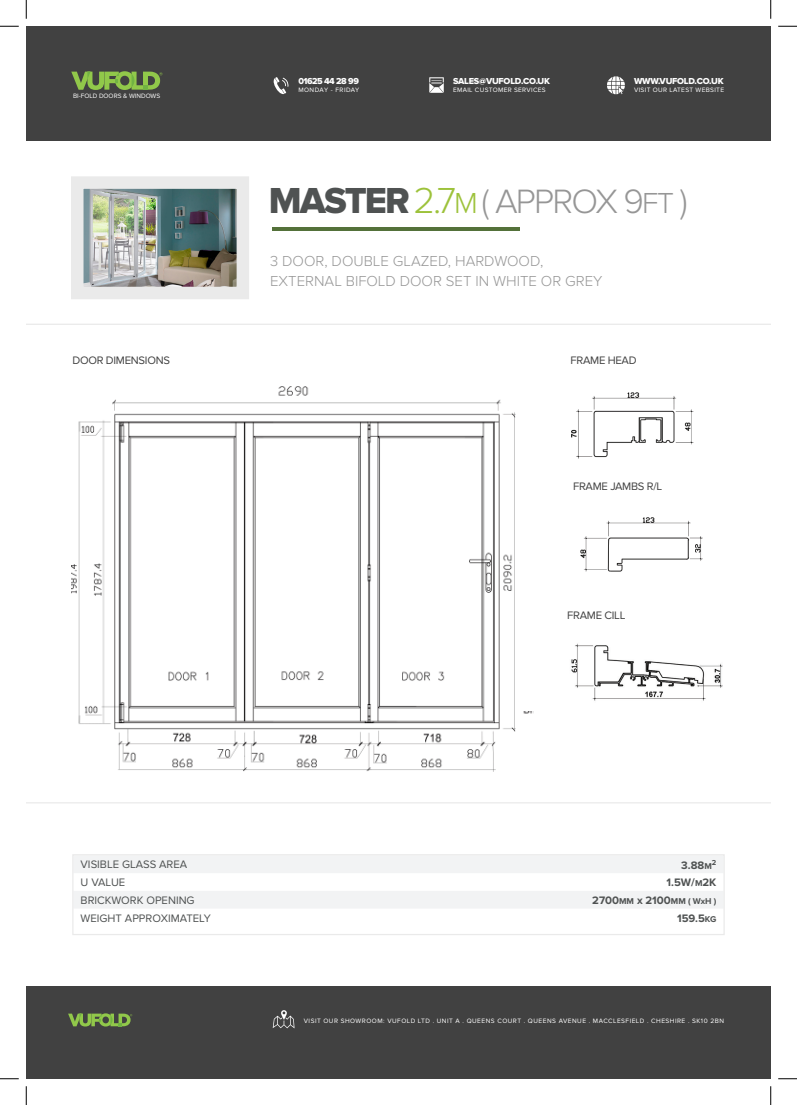
<style>
.page{position:relative;width:797px;height:1105px;background:#fff}
.page>*{position:absolute;margin:0;border:0;box-sizing:border-box;transform-origin:0 0}
.t1{font:300 35px "Proxima Nova";letter-spacing:-.05em;color:#969696}
.t2{font:300 15px "Proxima Nova";color:#969696}
.VUFOLD_Price_List{font:11.25px "Proxima Nova";color:#4f5252}
.t3{font:11.25px "Proxima Nova";letter-spacing:-.025em;color:#414141}
.VUFOLD_Price_List-2{font:700 11.25px "Proxima Nova";color:#4f5252}
.t4{font:9px "Proxima Nova Extrabld";letter-spacing:-.025em;color:#fff}
.t5{font:9px "Proxima Nova Extrabld";letter-spacing:-.05em;color:#fff}
.t6{font:6.5px "Proxima Nova";letter-spacing:.075em;color:#fff}
.t7{font:6.5px "Proxima Nova";letter-spacing:.05em;color:#fff}
.t8{font:6.5px "Proxima Nova";color:#fff}
.s1{font-family:"Proxima Nova Extrabld";font-weight:400;font-size:37.5px;color:#4f5252}
.s2{font-size:37.5px;color:#9dc23b}
.s3{font-size:30px;color:#9dc23b}
.s4{font-size:30px}
.s5{font-size:8.75px}
</style>
<div class="page">
<div style="left:26px;top:26px;width:744px;height:115px;background:#414141"></div>
<svg style="left:71px;top:71px;width:91px;height:19px"></svg>
<svg style="left:607px;top:76px;width:18px;height:18px"></svg>
<svg style="left:274px;top:77px;width:14px;height:17px"></svg>
<svg style="left:429px;top:77px;width:15px;height:16px"></svg>
<hr style="left:271px;top:227px;width:248px;height:4px;background:#54713a">
<img style="left:84px;top:189px;width:152px;height:97px">
<div style="left:71px;top:176px;width:178px;height:123px;border:12px solid #eaeaea"></div>
<hr style="left:26px;top:324px;width:744px;height:1px;background:#eaeaea">
<img style="left:71px;top:386px;width:462px;height:385px">
<svg style="left:74px;top:856px;width:648px;height:52px"></svg>
<div style="left:72px;top:854px;width:652px;height:81px;border:1px solid #eaeaea"></div>
<div style="left:26px;top:986px;width:744px;height:93px;background:#414141"></div>
<svg style="left:68px;top:1013px;width:64px;height:13px"></svg>
<hr style="left:26px;top:802px;width:744px;height:1px;background:#eaeaea">
<svg style="left:273px;top:1010px;width:21px;height:18px"></svg>
<img style="left:571px;top:392px;width:123px;height:67px">
<img style="left:571px;top:643px;width:152px;height:58px">
<img style="left:580px;top:517px;width:123px;height:55px">
<div style="left:520px;top:610px;width:43px;height:101px;background:#fff"></div>
<svg style="left:0;top:25px;width:19px;height:2px"></svg>
<svg style="left:778px;top:25px;width:19px;height:2px"></svg>
<svg style="left:0;top:1078px;width:19px;height:1px"></svg>
<svg style="left:778px;top:1078px;width:19px;height:1px"></svg>
<svg style="left:25px;top:0;width:2px;height:19px"></svg>
<svg style="left:25px;top:1086px;width:2px;height:19px"></svg>
<svg style="left:770px;top:0;width:1px;height:19px"></svg>
<svg style="left:770px;top:1086px;width:1px;height:19px"></svg>
<p class="t8" style="left:73px;top:92px;width:89px">BI-FOLD DOORS &amp; WINDOWS</p>
<p class="t5" style="left:298px;top:76px;width:62px">01625 44 28 99</p>
<p class="t6" style="left:298px;top:86px;width:63px">MONDAY - FRIDAY</p>
<p class="t4" style="left:453px;top:76px;width:98px">SALES@VUFOLD.CO.UK</p>
<p class="t7" style="left:453px;top:86px;width:94px">EMAIL CUSTOMER SERVICES</p>
<p class="t4" style="left:634px;top:76px;width:91px">WWW.VUFOLD.CO.UK</p>
<p class="t7" style="left:634px;top:86px;width:91px">VISIT OUR LATEST WEBSITE</p>
<p class="t1" style="left:269px;top:181px;width:420px"><span class="s1">MASTER</span><span class="s2">2.7</span><span class="s3">M</span> ( APPROX 9<span class="s4">FT</span> )</p>
<p class="t2" style="left:270px;top:252px;width:274px">3 DOOR, DOUBLE GLAZED, HARDWOOD,</p>
<p class="t2" style="left:270px;top:272px;width:334px">EXTERNAL BIFOLD DOOR SET IN WHITE OR GREY</p>
<p class="t3" style="left:73px;top:354px;width:99px">DOOR DIMENSIONS</p>
<p class="t3" style="left:570px;top:354px;width:67px">FRAME HEAD</p>
<p class="t3" style="left:573px;top:479px;width:90px">FRAME JAMBS R/L</p>
<p class="t3" style="left:567px;top:608px;width:60px">FRAME CILL</p>
<p class="VUFOLD_Price_List" style="left:81px;top:858px;width:108px">VISIBLE GLASS AREA</p>
<p class="VUFOLD_Price_List-2" style="left:681px;top:858px;width:37px">3.88<span class="s5">M</span><sup>2</sup></p>
<p class="VUFOLD_Price_List" style="left:81px;top:876px;width:46px">U VALUE</p>
<p class="VUFOLD_Price_List-2" style="left:666px;top:876px;width:51px">1.5W/<span class="s5">M</span>2K</p>
<p class="VUFOLD_Price_List" style="left:81px;top:894px;width:116px">BRICKWORK OPENING</p>
<p class="VUFOLD_Price_List-2" style="left:592px;top:894px;width:126px">2700<span class="s5">MM</span> x 2100<span class="s5">MM ( WxH )</span></p>
<p class="VUFOLD_Price_List" style="left:81px;top:912px;width:132px">WEIGHT APPROXIMATELY</p>
<p class="VUFOLD_Price_List-2" style="left:677px;top:912px;width:41px">159.5<span class="s5">KG</span></p>
<p class="t6" style="left:304px;top:1017px;width:421px">VISIT OUR SHOWROOM: VUFOLD LTD . UNIT A . QUEENS COURT . QUEENS AVENUE . MACCLESFIELD . CHESHIRE . SK10 2BN</p>
</div>
